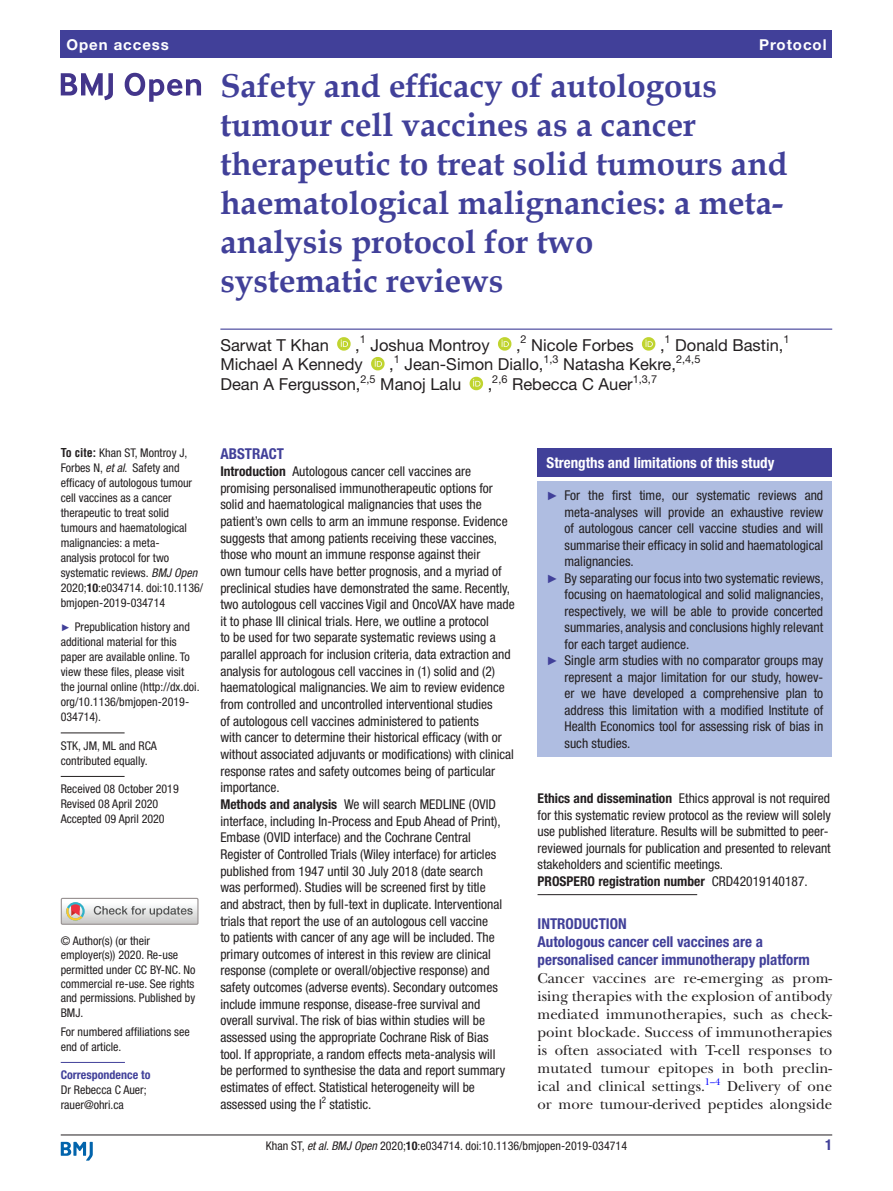
<style>
.page{position:relative;width:893px;height:1191px;background:#fff}
.page>*{position:absolute;margin:0;border:0;box-sizing:border-box;transform-origin:0 0}
.t1{font:700 33px/39px "Book Antiqua";color:#414099}
.t2{font:16.5px "Helvetica Neue LT Std";color:#231f20}
.t3{font:15px/18px "New Baskerville";color:#231f20;text-align:justify}
.t4{font:700 condensed 15px/18px "Helvetica Neue LT Std";color:#414099}
.t5{font:700 condensed 15px "Helvetica Neue LT Std";color:#fff}
.t6{font:700 15px "Helvetica Neue LT Std";letter-spacing:.065em;color:#fff}
.t7{font:condensed 13.5px/16.6px "Helvetica Neue LT Std";color:#231f20}
.t8{font:condensed 12px/15px "Helvetica Neue LT Std";color:#231f20}
.t9{font:700 condensed 12px "Helvetica Neue LT Std";color:#414099}
.t10{font:10.95px "Helvetica Neue LT Std";color:#231f20}
.s1{font-family:"Helvetica LT Std";font-weight:700}
.s2{font-style:italic}
.s3{font-weight:700}
.s4{font-family:"Arial";font-stretch:normal;font-size:9.75px;color:#414099}
.s5{font-family:"Arial";font-stretch:normal;font-size:12px;color:#414099}
</style>
<div class="page">
<hr style="left:61px;top:1134px;width:771px;height:1px;background:#231f20">
<svg style="left:61px;top:1141px;width:32px;height:19px"></svg>
<div style="left:61px;top:31px;width:771px;height:27px;background:#414099"></div>
<hr style="left:220px;top:328px;width:612px;height:2px;background:#414099">
<svg style="left:337px;top:337px;width:14px;height:14px"></svg>
<svg style="left:498px;top:337px;width:13px;height:14px"></svg>
<svg style="left:642px;top:337px;width:13px;height:14px"></svg>
<svg style="left:371px;top:357px;width:14px;height:13px"></svg>
<svg style="left:470px;top:377px;width:13px;height:13px"></svg>
<hr style="left:61px;top:732px;width:64px;height:1px;background:#231f20">
<hr style="left:61px;top:776px;width:64px;height:1px;background:#231f20">
<hr style="left:61px;top:1062px;width:64px;height:1px;background:#414099">
<svg style="left:61px;top:73px;width:52px;height:27px"></svg>
<svg style="left:125px;top:73px;width:76px;height:29px"></svg>
<div style="left:61px;top:897px;width:138px;height:27px;border:1px solid #969090"></div>
<svg style="left:61px;top:898px;width:137px;height:26px"></svg>
<hr style="left:538px;top:894px;width:159px;height:1px;background:#231f20">
<div style="left:538px;top:448px;width:294px;height:29px;background:#414099"></div>
<div style="left:538px;top:481px;width:294px;height:275px;background:#afbde1"></div>
<p class="t6" style="left:66px;top:35px;width:104px">Open access</p>
<p class="t6" style="left:759px;top:35px;width:69px">Protocol</p>
<h1 class="t1" style="left:220px;top:66px;width:569px">Safety and efficacy of autologous tumour cell vaccines as a cancer therapeutic to treat solid tumours and haematological malignancies: a meta&shy;analysis protocol for two<br>systematic reviews</h1>
<p class="t2" style="left:220px;top:335px;width:110px">Sarwat T Khan</p>
<p class="t2" style="left:355px;top:335px;width:6px">,</p>
<p class="t10" style="left:360px;top:333px;width:8px">1</p>
<p class="t2" style="left:370px;top:335px;width:121px">Joshua Montroy</p>
<p class="t2" style="left:516px;top:335px;width:6px">,</p>
<p class="t10" style="left:521px;top:333px;width:8px">2</p>
<p class="t2" style="left:531px;top:335px;width:104px">Nicole Forbes</p>
<p class="t10" style="left:665px;top:333px;width:8px">1</p>
<p class="t2" style="left:675px;top:335px;width:110px">Donald Bastin,</p>
<p class="t10" style="left:783px;top:333px;width:8px">1</p>
<p class="t2" style="left:660px;top:335px;width:6px">,</p>
<p class="t10" style="left:394px;top:352px;width:8px">1</p>
<p class="t2" style="left:404px;top:355px;width:141px">Jean-Simon Diallo,</p>
<p class="t10" style="left:543px;top:352px;width:17px">1,3</p>
<p class="t2" style="left:563px;top:355px;width:114px">Natasha Kekre,</p>
<p class="t10" style="left:676px;top:352px;width:26px">2,4,5</p>
<p class="t2" style="left:220px;top:355px;width:144px">Michael A Kennedy</p>
<p class="t2" style="left:389px;top:355px;width:6px">,</p>
<p class="t2" style="left:220px;top:374px;width:142px">Dean A Fergusson,</p>
<p class="t10" style="left:360px;top:372px;width:17px">2,5</p>
<p class="t2" style="left:380px;top:374px;width:82px">Manoj Lalu</p>
<p class="t2" style="left:488px;top:374px;width:6px">,</p>
<p class="t10" style="left:492px;top:372px;width:17px">2,6</p>
<p class="t2" style="left:512px;top:374px;width:122px">Rebecca C Auer</p>
<p class="t10" style="left:633px;top:372px;width:26px">1,3,7</p>
<p class="t8" style="left:61px;top:445px;width:144px"><span class="s1">To cite:</span> Khan ST, Montroy J,<br>Forbes N, <span class="s2">et al</span>. Safety and efficacy of autologous tumour cell vaccines as a cancer therapeutic to treat solid tumours and haematological malignancies: a meta-<br>analysis protocol for two systematic reviews. <span class="s2">BMJ Open<br></span>2020;<span class="s3">10</span>:e034714. doi:10.1136/ bmjopen-2019-034714</p>
<p class="t8" style="left:61px;top:619px;width:140px"><span class="s4">►</span> Prepublication history and additional material for this paper are available online. To view these files, please visit the journal online (http://dx.doi. org/10.1136/bmjopen-2019-<br>034714).</p>
<p class="t8" style="left:61px;top:738px;width:98px">STK, JM, ML and RCA contributed equally.</p>
<p class="t8" style="left:61px;top:781px;width:120px">Received 08 October 2019<br>Revised 08 April 2020<br>Accepted 09 April 2020</p>
<p class="t8" style="left:61px;top:933px;width:136px;line-height:14.4px">© Author(s) (or their employer(s)) 2020. Re-use permitted under CC BY-NC. No commercial re-use. See rights and permissions. Published by<br>BMJ.</p>
<p class="t8" style="left:61px;top:1024px;width:130px">For numbered affiliations see end of article.</p>
<p class="t9" style="left:61px;top:1067px;width:91px">Correspondence to</p>
<p class="t8" style="left:61px;top:1082px;width:87px">Dr Rebecca C Auer; rauer@ohri.ca</p>
<p class="t4" style="left:220px;top:445px;width:65px">Abstract</p>
<p class="t7" style="left:220px;top:463px;width:296px"><span class="s3">Introduction</span> Autologous cancer cell vaccines are promising personalised immunotherapeutic options for solid and haematological malignancies that uses the patient’s own cells to arm an immune response. Evidence suggests that among patients receiving these vaccines, those who mount an immune response against their<br>own tumour cells have better prognosis, and a myriad of preclinical studies have demonstrated the same. Recently, two autologous cell vaccines Vigil and OncoVAX have made it to phase III clinical trials. Here, we outline a protocol<br>to be used for two separate systematic reviews using a parallel approach for inclusion criteria, data extraction and analysis for autologous cell vaccines in (1) solid and (2) haematological malignancies. We aim to review evidence from controlled and uncontrolled interventional studies<br>of autologous cell vaccines administered to patients<br>with cancer to determine their historical efficacy (with or without associated adjuvants or modifications) with clinical response rates and safety outcomes being of particular importance.<br><span class="s3">Methods and analysis</span> We will search MEDLINE (OVID interface, including In-Process and Epub Ahead of Print), Embase (OVID interface) and the Cochrane Central Register of Controlled Trials (Wiley interface) for articles published from 1947 until 30 July 2018 (date search<br>was performed). Studies will be screened first by title<br>and abstract, then by full-text in duplicate. Interventional trials that report the use of an autologous cell vaccine<br>to patients with cancer of any age will be included. The primary outcomes of interest in this review are clinical response (complete or overall/objective response) and safety outcomes (adverse events). Secondary outcomes include immune response, disease-free survival and overall survival. The risk of bias within studies will be assessed using the appropriate Cochrane Risk of Bias<br>tool. If appropriate, a random effects meta-analysis will<br>be performed to synthesise the data and report summary estimates of effect. Statistical heterogeneity will be assessed using the I<sup>2</sup> statistic.</p>
<p class="t5" style="left:547px;top:454px;width:229px">Strengths and limitations of this study</p>
<p class="t7" style="left:547px;top:487px;width:278px"><span class="s5">►</span> For the first time, our systematic reviews and</p>
<p class="t7" style="left:565px;top:503px;width:260px">meta-analyses will provide an exhaustive review</p>
<p class="t7" style="left:565px;top:520px;width:260px">of autologous cancer cell vaccine studies and will</p>
<p class="t7" style="left:565px;top:536px;width:260px">summarise their efficacy in solid and haematological</p>
<p class="t7" style="left:565px;top:553px;width:71px">malignancies.</p>
<p class="t7" style="left:547px;top:569px;width:279px"><span class="s5">►</span> By separating our focus into two systematic reviews,</p>
<p class="t7" style="left:565px;top:586px;width:261px">focusing on haematological and solid malignancies,</p>
<p class="t7" style="left:565px;top:602px;width:260px">respectively, we will be able to provide concerted</p>
<p class="t7" style="left:565px;top:619px;width:260px">summaries, analysis and conclusions highly relevant</p>
<p class="t7" style="left:565px;top:635px;width:126px">for each target audience.</p>
<p class="t7" style="left:547px;top:652px;width:278px"><span class="s5">►</span> Single arm studies with no comparator groups may</p>
<p class="t7" style="left:565px;top:668px;width:260px">represent a major limitation for our study, howev-</p>
<p class="t7" style="left:565px;top:685px;width:260px">er we have developed a comprehensive plan to</p>
<p class="t7" style="left:565px;top:701px;width:260px">address this limitation with a modified Institute of</p>
<p class="t7" style="left:565px;top:718px;width:260px">Health Economics tool for assessing risk of bias in</p>
<p class="t7" style="left:565px;top:734px;width:67px">such studies.</p>
<p class="t7" style="left:538px;top:790px;width:295px"><span class="s3">Ethics and dissemination</span> Ethics approval is not required for this systematic review protocol as the review will solely use published literature. Results will be submitted to peer&shy;reviewed journals for publication and presented to relevant stakeholders and scientific meetings.<br><span class="s3">PROSPERO registration number</span> CRD42019140187.</p>
<p class="t4" style="left:538px;top:914px;width:274px">Introduction<br>Autologous cancer cell vaccines are a personalised cancer immunotherapy platform</p>
<p class="t3" style="left:538px;top:969px;width:296px">Cancer vaccines are re-emerging as prom&shy;ising therapies with the explosion of antibody mediated immunotherapies, such as check&shy;point blockade. Success of immunotherapies is often associated with T-cell responses to mutated tumour epitopes in both preclin&shy;ical and clinical settings.<sup>1–4</sup></p>
<p class="t3" style="left:538px;top:1077px;width:296px;text-align:right">Delivery of one<br>or more tumour-derived peptides alongside</p>
<p class="t8" style="left:266px;top:1137px;width:363px">Khan ST, <span class="s2">et al</span>. <span class="s2">BMJ Open</span> 2020;<span class="s3">10</span>:e034714. doi:10.1136/bmjopen-2019-034714</p>
<p class="t4" style="left:825px;top:1135px;width:9px">1</p>
</div>
